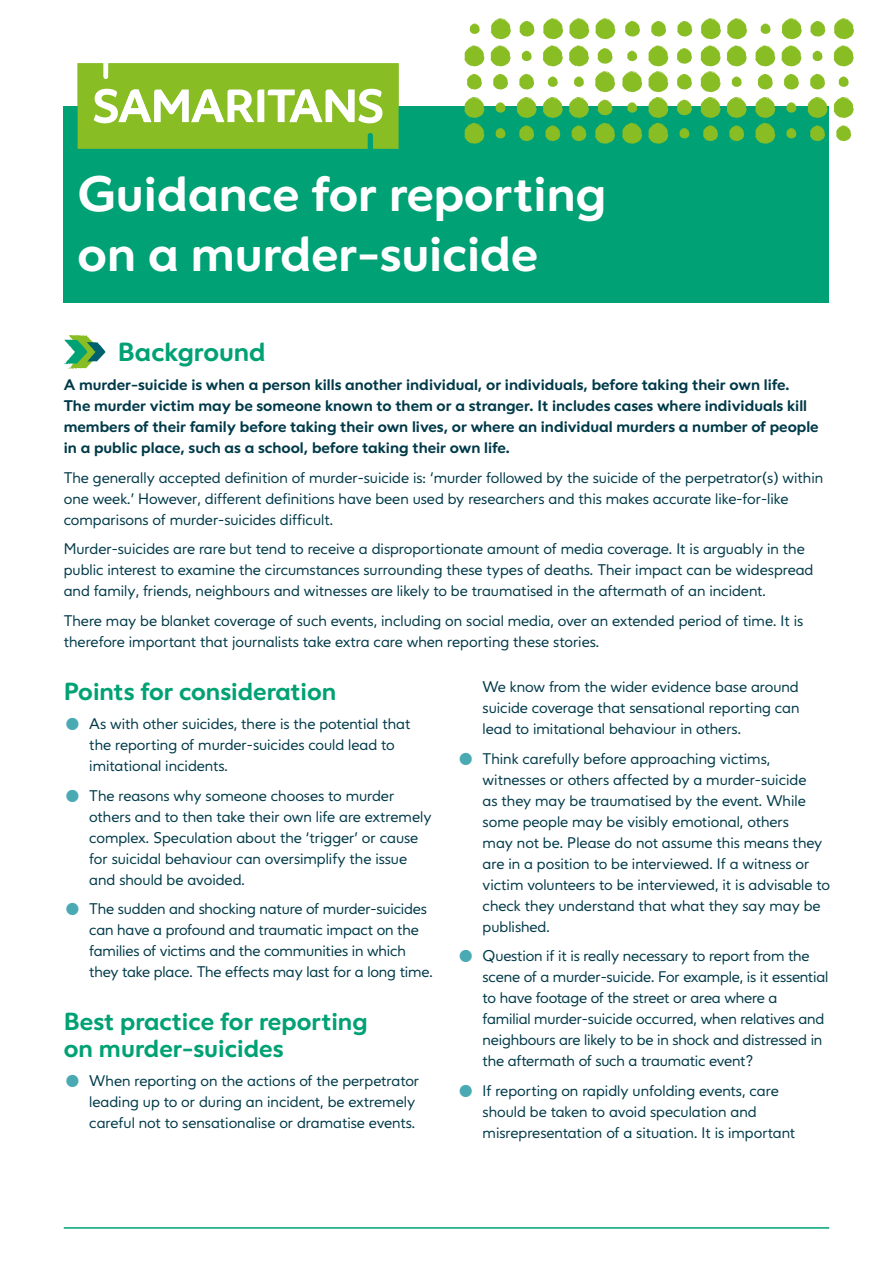
<style>
.page{position:relative;width:893px;height:1263px;background:#fff}
.page>*{position:absolute;margin:0;border:0;box-sizing:border-box;transform-origin:0 0}
.t1{font:700 48px/60px "Varah";color:#fff}
.t2{font:700 25.5px "Varah";color:#00a174}
.t3{font:700 24px/27px "Varah";color:#00a174}
.t4{font:15px/21px "Varah";color:#003a49}
.t5{font:700 15px/21px "Varah";color:#003a49}
.s1{font-weight:700;font-size:45px;color:#49aab3}
</style>
<div class="page">
<hr style="left:64px;top:1227px;width:765px;height:2px;background:#00a174">
<svg style="left:64px;top:335px;width:42px;height:34px"></svg>
<div style="left:64px;top:106px;width:765px;height:197px;background:#00a174"></div>
<svg style="left:78px;top:63px;width:321px;height:86px;background:#9cc84a"></svg>
<svg style="left:760px;top:23px;width:11px;height:11px"></svg>
<svg style="left:782px;top:18px;width:20px;height:21px"></svg>
<svg style="left:810px;top:21px;width:15px;height:16px"></svg>
<svg style="left:834px;top:18px;width:20px;height:21px"></svg>
<svg style="left:755px;top:45px;width:20px;height:21px"></svg>
<svg style="left:781px;top:45px;width:20px;height:21px"></svg>
<svg style="left:812px;top:51px;width:11px;height:10px"></svg>
<svg style="left:833px;top:45px;width:21px;height:21px"></svg>
<svg style="left:758px;top:74px;width:15px;height:16px"></svg>
<svg style="left:784px;top:74px;width:15px;height:16px"></svg>
<svg style="left:810px;top:74px;width:15px;height:16px"></svg>
<svg style="left:839px;top:76px;width:10px;height:11px"></svg>
<svg style="left:786px;top:102px;width:10px;height:11px"></svg>
<svg style="left:807px;top:97px;width:47px;height:21px"></svg>
<svg style="left:755px;top:97px;width:20px;height:47px"></svg>
<svg style="left:786px;top:128px;width:10px;height:10px"></svg>
<svg style="left:810px;top:125px;width:15px;height:16px"></svg>
<svg style="left:836px;top:125px;width:15px;height:16px"></svg>
<svg style="left:470px;top:23px;width:10px;height:11px"></svg>
<svg style="left:491px;top:18px;width:20px;height:21px"></svg>
<svg style="left:519px;top:21px;width:16px;height:16px"></svg>
<svg style="left:543px;top:18px;width:20px;height:21px"></svg>
<svg style="left:569px;top:18px;width:20px;height:21px"></svg>
<svg style="left:595px;top:18px;width:20px;height:21px"></svg>
<svg style="left:625px;top:21px;width:15px;height:16px"></svg>
<svg style="left:651px;top:21px;width:15px;height:16px"></svg>
<svg style="left:677px;top:21px;width:15px;height:16px"></svg>
<svg style="left:701px;top:18px;width:20px;height:21px"></svg>
<svg style="left:727px;top:18px;width:20px;height:21px"></svg>
<svg style="left:464px;top:45px;width:20px;height:21px"></svg>
<svg style="left:490px;top:45px;width:21px;height:21px"></svg>
<svg style="left:522px;top:51px;width:10px;height:10px"></svg>
<svg style="left:543px;top:45px;width:20px;height:21px"></svg>
<svg style="left:569px;top:45px;width:20px;height:21px"></svg>
<svg style="left:597px;top:48px;width:16px;height:16px"></svg>
<svg style="left:627px;top:51px;width:10px;height:10px"></svg>
<svg style="left:677px;top:48px;width:15px;height:16px"></svg>
<svg style="left:467px;top:74px;width:15px;height:16px"></svg>
<svg style="left:493px;top:74px;width:15px;height:16px"></svg>
<svg style="left:519px;top:74px;width:15px;height:16px"></svg>
<svg style="left:548px;top:76px;width:10px;height:11px"></svg>
<svg style="left:574px;top:76px;width:10px;height:11px"></svg>
<svg style="left:595px;top:71px;width:20px;height:21px"></svg>
<svg style="left:622px;top:71px;width:20px;height:21px"></svg>
<svg style="left:677px;top:74px;width:15px;height:16px"></svg>
<svg style="left:495px;top:102px;width:11px;height:11px"></svg>
<svg style="left:516px;top:97px;width:21px;height:21px"></svg>
<svg style="left:543px;top:97px;width:20px;height:21px"></svg>
<svg style="left:569px;top:97px;width:20px;height:21px"></svg>
<svg style="left:597px;top:99px;width:16px;height:16px"></svg>
<svg style="left:627px;top:102px;width:10px;height:11px"></svg>
<svg style="left:677px;top:99px;width:15px;height:16px"></svg>
<svg style="left:700px;top:45px;width:47px;height:73px"></svg>
<svg style="left:464px;top:97px;width:20px;height:47px"></svg>
<svg style="left:495px;top:128px;width:11px;height:10px"></svg>
<svg style="left:519px;top:125px;width:15px;height:16px"></svg>
<svg style="left:545px;top:125px;width:15px;height:16px"></svg>
<svg style="left:571px;top:125px;width:15px;height:16px"></svg>
<svg style="left:595px;top:123px;width:20px;height:21px"></svg>
<svg style="left:622px;top:123px;width:20px;height:21px"></svg>
<svg style="left:648px;top:45px;width:20px;height:99px"></svg>
<svg style="left:679px;top:128px;width:10px;height:10px"></svg>
<svg style="left:703px;top:125px;width:15px;height:16px"></svg>
<svg style="left:729px;top:125px;width:15px;height:16px"></svg>
<h1 class="t1" style="left:78px;top:164px;width:530px">Guidance for reporting on a murder-suicide</h1>
<h2 class="t2" style="left:118px;top:336px;width:149px">Background</h2>
<p class="t5" style="left:64px;top:375px;width:756px">A murder-suicide is when a person kills another individual, or individuals, before taking their own life.<br>The murder victim may be someone known to them or a stranger. It includes cases where individuals kill members of their family before taking their own lives, or where an individual murders a number of people in a public place, such as a school, before taking their own life.</p>
<p class="t4" style="left:64px;top:468px;width:761px">The generally accepted definition of murder-suicide is: ‘murder followed by the suicide of the perpetrator(s) within one week.’ However, different definitions have been used by researchers and this makes accurate like-for-like comparisons of murder-suicides difficult.</p>
<p class="t4" style="left:64px;top:539px;width:751px">Murder-suicides are rare but tend to receive a disproportionate amount of media coverage. It is arguably in the public interest to examine the circumstances surrounding these types of deaths. Their impact can be widespread and family, friends, neighbours and witnesses are likely to be traumatised in the aftermath of an incident.</p>
<p class="t4" style="left:64px;top:611px;width:741px">There may be blanket coverage of such events, including on social media, over an extended period of time. It is therefore important that journalists take extra care when reporting these stories.</p>
<h3 class="t3" style="left:64px;top:677px;width:274px">Points for consideration</h3>
<p class="t4" style="left:89px;top:714px;width:323px;text-indent:-26px"><span class="s1">•</span> As with other suicides, there is the potential that the reporting of murder-suicides could lead to imitational incidents.</p>
<p class="t4" style="left:89px;top:785px;width:344px;text-indent:-26px"><span class="s1">•</span> The reasons why someone chooses to murder others and to then take their own life are extremely complex. Speculation about the ‘trigger’ or cause for suicidal behaviour can oversimplify the issue and should be avoided.</p>
<p class="t4" style="left:89px;top:899px;width:345px;text-indent:-26px"><span class="s1">•</span> The sudden and shocking nature of murder-suicides can have a profound and traumatic impact on the families of victims and the communities in which they take place. The effects may last for a long time.</p>
<h3 class="t3" style="left:64px;top:1007px;width:305px">Best practice for reporting on murder-suicides</h3>
<p class="t4" style="left:89px;top:1071px;width:331px;text-indent:-26px"><span class="s1">•</span> When reporting on the actions of the perpetrator leading up to or during an incident, be extremely careful not to sensationalise or dramatise events.</p>
<p class="t4" style="left:483px;top:677px;width:318px;text-align:justify">We know from the wider evidence base around suicide coverage that sensational reporting can lead to imitational behaviour in others.</p>
<p class="t4" style="left:483px;top:749px;width:349px;text-indent:-26px"><span class="s1">•</span> Think carefully before approaching victims, witnesses or others affected by a murder-suicide<br>as they may be traumatised by the event. While some people may be visibly emotional, others<br>may not be. Please do not assume this means they are in a position to be interviewed. If a witness or victim volunteers to be interviewed, it is advisable to check they understand that what they say may be published.</p>
<p class="t4" style="left:483px;top:946px;width:347px;text-indent:-26px"><span class="s1">•</span> Question if it is really necessary to report from the scene of a murder-suicide. For example, is it essential to have footage of the street or area where a familial murder-suicide occurred, when relatives and neighbours are likely to be in shock and distressed in the aftermath of such a traumatic event?</p>
<p class="t4" style="left:483px;top:1081px;width:314px;text-indent:-26px"><span class="s1">•</span> If reporting on rapidly unfolding events, care should be taken to avoid speculation and misrepresentation of a situation. It is important</p>
</div>
